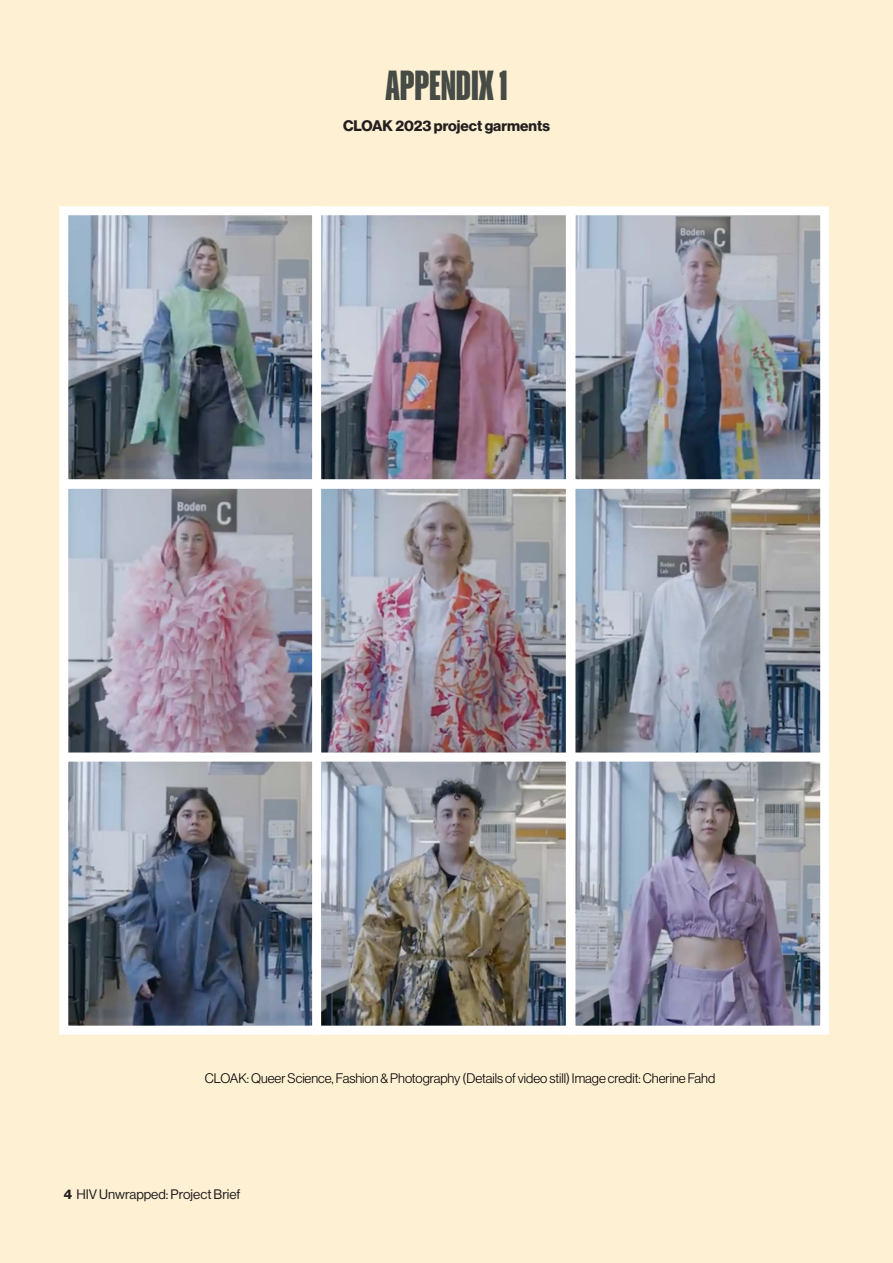
<style>
.page{position:relative;width:893px;height:1263px;background:#fdf0d3}
.page>*{position:absolute;margin:0;border:0;box-sizing:border-box;transform-origin:0 0}
.t1{font:42px "Magno Sans Variable Roman";color:#464b45}
.t2{font:15px "N Haas Grotesk DS Pro 75 Bd";color:#231f20}
.t3{font:13.5px "N Haas Grotesk DS Pro 45 Lt";color:#000}
.t4{font:13.5px "N Haas Grotesk DS Pro 55 Rg";color:#231f20}
.s1{font-family:"N Haas Grotesk DS Pro 75 Bd"}
</style>
<div class="page">
<img style="left:69px;top:216px;width:243px;height:262px">
<div style="left:59px;top:206px;width:263px;height:282px;border:9px solid #fff"></div>
<img style="left:69px;top:490px;width:243px;height:262px">
<div style="left:59px;top:480px;width:263px;height:282px;border:9px solid #fff"></div>
<img style="left:69px;top:763px;width:243px;height:262px">
<div style="left:59px;top:753px;width:263px;height:282px;border:9px solid #fff"></div>
<img style="left:322px;top:216px;width:243px;height:262px">
<div style="left:312px;top:206px;width:263px;height:282px;border:9px solid #fff"></div>
<img style="left:322px;top:490px;width:243px;height:262px">
<div style="left:312px;top:480px;width:263px;height:282px;border:9px solid #fff"></div>
<img style="left:322px;top:763px;width:243px;height:262px">
<div style="left:312px;top:753px;width:263px;height:282px;border:9px solid #fff"></div>
<img style="left:576px;top:216px;width:243px;height:262px">
<div style="left:566px;top:206px;width:263px;height:282px;border:9px solid #fff"></div>
<img style="left:576px;top:490px;width:243px;height:262px">
<div style="left:566px;top:480px;width:263px;height:282px;border:9px solid #fff"></div>
<img style="left:576px;top:763px;width:243px;height:262px">
<div style="left:566px;top:753px;width:263px;height:282px;border:9px solid #fff"></div>
<h1 class="t1" style="left:385px;top:62px;width:124px">APPENDIX 1</h1>
<p class="t2" style="left:343px;top:117px;width:208px">CLOAK 2023 project garments</p>
<p class="t3" style="left:205px;top:1070px;width:512px">CLOAK: Queer Science, Fashion &amp; Photography (Details of video still) Image credit: Cherine Fahd</p>
<p class="t4" style="left:64px;top:1187px;width:178px"><span class="s1">4</span> HIV Unwrapped: Project Brief</p>
</div>
